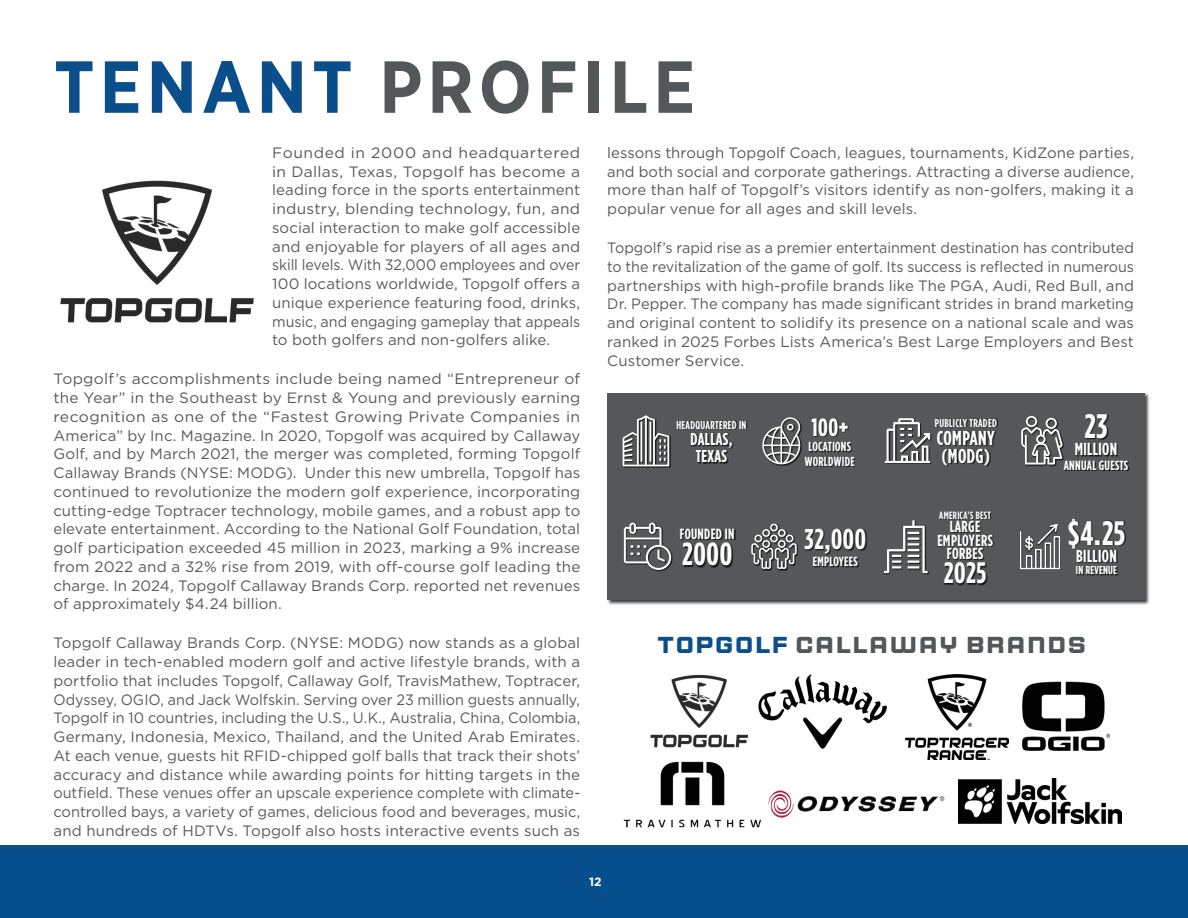
<style>
.page{position:relative;width:1188px;height:918px;background:#fff}
.page>*{position:absolute;margin:0;border:0;box-sizing:border-box;transform-origin:0 0}
.t1{font:700 73.5px "Gotham Narrow";letter-spacing:.07em;color:#52575a}
.t2{font:700 33.9px "Gotham Condensed";color:#fff}
.t3{font:700 31.8px "Gotham Condensed";color:#fff}
.t4{font:700 29.4px "Gotham Condensed";color:#fff}
.t5{font:700 28.65px "Gotham Condensed";color:#fff}
.t6{font:700 24.9px "Gotham Condensed";color:#fff}
.t7{font:700 23.1px "Sporty Pro";letter-spacing:.07em;color:#52575a}
.t8{font:700 20.1px/18px "Gotham Condensed";letter-spacing:.02em;color:#fff}
.t9{font:700 17.25px "Gotham Condensed";letter-spacing:.02em;color:#fff}
.t10{font:700 17.1px/16.8px "Gotham Condensed";letter-spacing:.02em;color:#fff;text-align:center}
.t11{font:700 16.05px/13.5px "Gotham Condensed";letter-spacing:.02em;color:#fff;text-align:center}
.t12{font:15px/18.8px "Gotham";letter-spacing:.005em;color:#58595b;text-align:justify;scale:1.04 1}
.t13{font:15px/18.8px "Gotham";letter-spacing:.005em;color:#58595b;text-align:justify}
.t14{font:15px/18.8px "Gotham";letter-spacing:.005em;color:#58595b;text-align:justify;scale:.96 1}
.t15{font:700 14.7px "Gotham Condensed";letter-spacing:.02em;color:#fff}
.t16{font:700 13.2px "Gotham Condensed";letter-spacing:.02em;color:#fff}
.t17{font:700 13.05px/14.9px "Gotham Condensed";letter-spacing:.02em;color:#fff}
.t18{font:700 12px "Gotham";color:#fff}
.t19{font:700 11.55px "Gotham Condensed";letter-spacing:.02em;color:#fff}
.t20{font:700 10.65px "Gotham Condensed";letter-spacing:.02em;color:#fff}
.s1{color:#0b4e8c}
</style>
<div class="page">
<img style="left:60px;top:180px;width:194px;height:143px">
<div style="left:607px;top:393px;width:543px;height:213px;background:#000;opacity:.75"></div>
<div style="left:608px;top:394px;width:537px;height:206px;background:#55575a"></div>
<div style="left:884px;top:521px;width:45px;height:54px;background:#000;opacity:.75"></div>
<svg style="left:884px;top:520px;width:44px;height:53px"></svg>
<div style="left:622px;top:416px;width:49px;height:52px;background:#000;opacity:.75"></div>
<svg style="left:623px;top:415px;width:46px;height:51px"></svg>
<div style="left:762px;top:418px;width:40px;height:48px;background:#000;opacity:.75"></div>
<svg style="left:762px;top:417px;width:38px;height:47px"></svg>
<div style="left:751px;top:524px;width:47px;height:47px;background:#000;opacity:.75"></div>
<svg style="left:751px;top:524px;width:46px;height:45px"></svg>
<div style="left:1021px;top:416px;width:43px;height:50px;background:#000;opacity:.75"></div>
<svg style="left:1021px;top:416px;width:42px;height:49px"></svg>
<div style="left:624px;top:523px;width:49px;height:49px;background:#000;opacity:.75"></div>
<svg style="left:624px;top:523px;width:47px;height:47px"></svg>
<img style="left:1020px;top:524px;width:41px;height:46px">
<img style="left:884px;top:418px;width:48px;height:46px">
<div style="left:677px;top:420px;width:71px;height:44px;background:#000;opacity:.75"></div>
<div style="left:805px;top:418px;width:51px;height:49px;background:#000;opacity:.75"></div>
<div style="left:935px;top:418px;width:63px;height:49px;background:#000;opacity:.75"></div>
<div style="left:680px;top:529px;width:56px;height:39px;background:#000;opacity:.75"></div>
<div style="left:805px;top:529px;width:62px;height:38px;background:#000;opacity:.75"></div>
<div style="left:938px;top:511px;width:56px;height:75px;background:#000;opacity:.75"></div>
<div style="left:1069px;top:518px;width:57px;height:58px;background:#000;opacity:.75"></div>
<div style="left:1064px;top:413px;width:65px;height:58px;background:#000;opacity:.75"></div>
<img style="left:650px;top:675px;width:98px;height:72px">
<img style="left:758px;top:675px;width:128px;height:74px">
<img style="left:623px;top:761px;width:139px;height:67px">
<img style="left:905px;top:675px;width:104px;height:85px">
<img style="left:768px;top:790px;width:177px;height:28px">
<img style="left:1022px;top:681px;width:87px;height:70px">
<img style="left:958px;top:779px;width:164px;height:45px">
<div style="left:0;top:845px;width:1188px;height:73px;background:#074f8d"></div>
<h1 class="t1" style="left:54px;top:40px;width:643px"><span class="s1">TENANT</span> PROFILE</h1>
<p class="t12" style="left:272px;top:143px;width:298px">Founded in 2000 and headquartered in Dallas, Texas, Topgolf has become a leading force in the sports entertainment industry, blending technology, fun, and social interaction to make golf accessible and enjoyable for players of all ages and skill levels. With 32,000 employees and over 100 locations worldwide, Topgolf offers a unique experience featuring food, drinks, music, and engaging gameplay that appeals to both golfers and non-golfers alike.</p>
<p class="t12" style="left:53px;top:369px;width:508px">Topgolf’s accomplishments include being named “Entrepreneur of the Year” in the Southeast by Ernst &amp; Young and previously earning recognition as one of the “Fastest Growing Private Companies in America” by Inc. Magazine. In 2020, Topgolf was acquired by Callaway Golf, and by March 2021, the merger was completed, forming Topgolf Callaway Brands (NYSE: MODG). Under this new umbrella, Topgolf has continued to revolutionize the modern golf experience, incorporating cutting-edge Toptracer technology, mobile games, and a robust app to elevate entertainment. According to the National Golf Foundation, total golf participation exceeded 45 million in 2023, marking a 9% increase from 2022 and a 32% rise from 2019, with off-course golf leading the charge. In 2024, Topgolf Callaway Brands Corp. reported net revenues of approximately $4.24 billion.</p>
<p class="t13" style="left:53px;top:633px;width:528px">Topgolf Callaway Brands Corp. (NYSE: MODG) now stands as a global leader in tech-enabled modern golf and active lifestyle brands, with a portfolio that includes Topgolf, Callaway Golf, TravisMathew, Toptracer, Odyssey, OGIO, and Jack Wolfskin. Serving over 23 million guests annually, Topgolf in 10 countries, including the U.S., U.K., Australia, China, Colombia, Germany, Indonesia, Mexico, Thailand, and the United Arab Emirates.<br>At each venue, guests hit RFID-chipped golf balls that track their shots’ accuracy and distance while awarding points for hitting targets in the outfield. These venues offer an upscale experience complete with climate&shy;controlled bays, a variety of games, delicious food and beverages, music, and hundreds of HDTVs. Topgolf also hosts interactive events such as</p>
<p class="t13" style="left:607px;top:143px;width:528px">lessons through Topgolf Coach, leagues, tournaments, KidZone parties, and both social and corporate gatherings. Attracting a diverse audience, more than half of Topgolf’s visitors identify as non-golfers, making it a popular venue for all ages and skill levels.</p>
<p class="t14" style="left:607px;top:238px;width:550px">Topgolf’s rapid rise as a premier entertainment destination has contributed to the revitalization of the game of golf. Its success is reflected in numerous partnerships with high-profile brands like The PGA, Audi, Red Bull, and Dr. Pepper. The company has made significant strides in brand marketing and original content to solidify its presence on a national scale and was ranked in 2025 Forbes Lists America’s Best Large Employers and Best Customer Service.</p>
<p class="t19" style="left:676px;top:418px;width:71px">HEADQUARTERED IN</p>
<p class="t10" style="left:690px;top:431px;width:44px">DALLAS,<br>TEXAS</p>
<p class="t15" style="left:680px;top:525px;width:56px">FOUNDED IN</p>
<h3 class="t3" style="left:682px;top:536px;width:52px">2000</h3>
<h3 class="t6" style="left:811px;top:413px;width:38px">100+</h3>
<p class="t17" style="left:805px;top:439px;width:51px">LOCATIONS<br>WORLDWIDE</p>
<h3 class="t5" style="left:805px;top:523px;width:63px">32,000</h3>
<p class="t16" style="left:813px;top:554px;width:47px">EMPLOYEES</p>
<p class="t19" style="left:935px;top:416px;width:64px">PUBLICLY TRADED</p>
<h3 class="t8" style="left:937px;top:429px;width:60px">COMPANY (MODG)</h3>
<p class="t20" style="left:939px;top:509px;width:53px">AMERICA’S BEST</p>
<p class="t11" style="left:937px;top:520px;width:57px">LARGE<br>EMPLOYERS<br>FORBES</p>
<h3 class="t4" style="left:944px;top:556px;width:44px">2025</h3>
<h2 class="t2" style="left:1084px;top:406px;width:25px">23</h2>
<p class="t9" style="left:1075px;top:439px;width:44px">MILLION</p>
<p class="t16" style="left:1064px;top:457px;width:66px">ANNUAL GUESTS</p>
<h2 class="t2" style="left:1068px;top:513px;width:59px">$4.25</h2>
<p class="t9" style="left:1076px;top:546px;width:42px">BILLION</p>
<p class="t19" style="left:1076px;top:564px;width:43px">IN REVENUE</p>
<h3 class="t7" style="left:658px;top:628px;width:430px"><span class="s1">TOPGOLF</span> CALLAWAY BRANDS</h3>
<p class="t18" style="left:589px;top:874px;width:14px">12</p>
</div>
